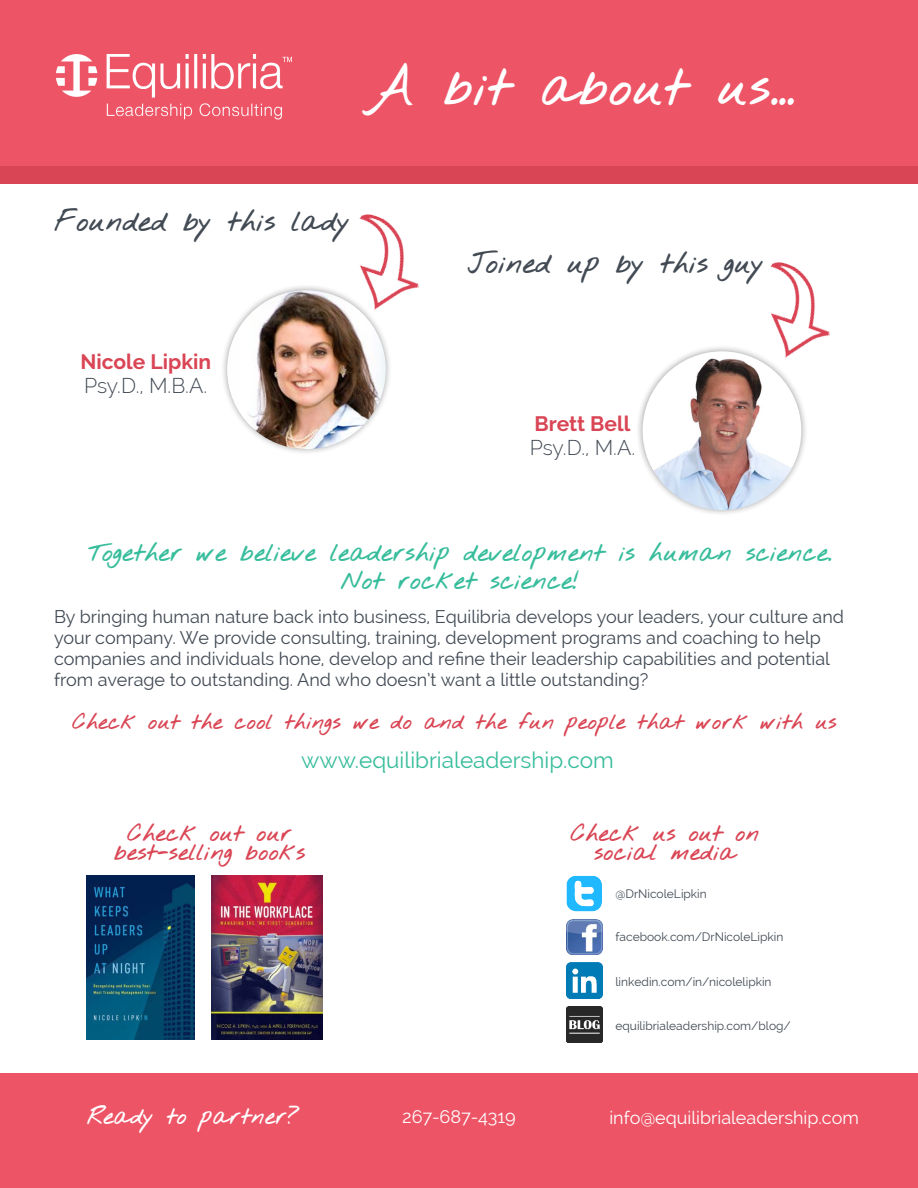
<style>
.page{position:relative;width:918px;height:1188px;background:#fff}
.page>*{position:absolute;margin:0;border:0;box-sizing:border-box;transform-origin:0 0}
.t1{font:700 45px "Nothing You Could Do";color:#fff}
.t2{font:700 24px "Nothing You Could Do";color:#424a54}
.t3{font:22.5px "Raleway";color:#38bd9c}
.t4{font:700 21px "Nothing You Could Do";color:#38bd9c}
.t5{font:300 21px "Raleway";letter-spacing:-.01em;color:#424a54}
.t6{font:700 21px "Raleway";color:#d94554}
.t7{font:700 19.5px "Nothing You Could Do";color:#d94554}
.t8{font:700 19.5px "Nothing You Could Do";color:#fff}
.t9{font:18px/21px "Raleway";color:#424a54}
.t10{font:700 18px "Nothing You Could Do";color:#d94554}
.t11{font:18px "Raleway";color:#fff}
.t12{font:12px "Raleway";color:#424a54}
</style>
<div class="page">
<div style="left:636px;top:345px;width:172px;height:172px;background:#231f20;opacity:.4"></div>
<img style="left:643px;top:351px;width:158px;height:159px;border-radius:79px">
<div style="left:0;top:1073px;width:918px;height:115px;background:#ed5466"></div>
<div style="left:0;top:0;width:918px;height:169px;background:#ed5466"></div>
<div style="left:0;top:166px;width:918px;height:18px;background:#d94554"></div>
<div style="left:221px;top:284px;width:171px;height:172px;background:#231f20;opacity:.4"></div>
<img style="left:227px;top:290px;width:159px;height:159px;border-radius:79px">
<img style="left:743px;top:262px;width:87px;height:108px">
<img style="left:332px;top:214px;width:87px;height:108px">
<img style="left:86px;top:875px;width:109px;height:164px">
<img style="left:211px;top:875px;width:112px;height:164px">
<img style="left:56px;top:55px;width:235px;height:65px">
<img style="left:567px;top:876px;width:35px;height:35px">
<img style="left:567px;top:919px;width:35px;height:36px">
<img style="left:567px;top:963px;width:35px;height:36px">
<img style="left:567px;top:1006px;width:35px;height:36px">
<p class="t1" style="left:368px;top:49px;width:429px">A bit about us...</p>
<p class="t2" style="left:55px;top:201px;width:297px">Founded by this lady</p>
<p class="t6" style="left:80px;top:350px;width:132px">Nicole Lipkin</p>
<p class="t5" style="left:84px;top:373px;width:125px">Psy.D., M.B.A.</p>
<p class="t2" style="left:468px;top:243px;width:298px">Joined up by this guy</p>
<p class="t6" style="left:534px;top:411px;width:98px">Brett Bell</p>
<p class="t5" style="left:530px;top:435px;width:107px">Psy.D., M.A.</p>
<p class="t4" style="left:88px;top:534px;width:745px">Together we believe leadership development is human science.</p>
<p class="t4" style="left:341px;top:563px;width:240px">Not rocket science!</p>
<p class="t9" style="left:54px;top:606px;width:792px">By bringing human nature back into business, Equilibria develops your leaders, your culture and your company. We provide consulting, training, development programs and coaching to help companies and individuals hone, develop and refine their leadership capabilities and potential from average to outstanding. And who doesn’t want a little outstanding?</p>
<p class="t10" style="left:73px;top:706px;width:766px">Check out the cool things we do and the fun people that work with us</p>
<p class="t3" style="left:301px;top:747px;width:314px">www.equilibrialeadership.com</p>
<p class="t7" style="left:128px;top:816px;width:166px">Check out our</p>
<p class="t7" style="left:114px;top:836px;width:193px">best-selling books</p>
<p class="t8" style="left:87px;top:1100px;width:214px">Ready to partner?</p>
<p class="t11" style="left:402px;top:1106px;width:115px">267-687-4319</p>
<p class="t7" style="left:571px;top:816px;width:190px">Check us out on</p>
<p class="t7" style="left:594px;top:836px;width:143px">social media</p>
<p class="t12" style="left:615px;top:887px;width:93px">@DrNicoleLipkin</p>
<p class="t12" style="left:615px;top:930px;width:169px">facebook.com/DrNicoleLipkin</p>
<p class="t12" style="left:615px;top:975px;width:158px">linkedin.com/in/nicolelipkin</p>
<p class="t12" style="left:615px;top:1019px;width:177px">equilibrialeadership.com/blog/</p>
<p class="t11" style="left:609px;top:1108px;width:251px">info@equilibrialeadership.com</p>
</div>
